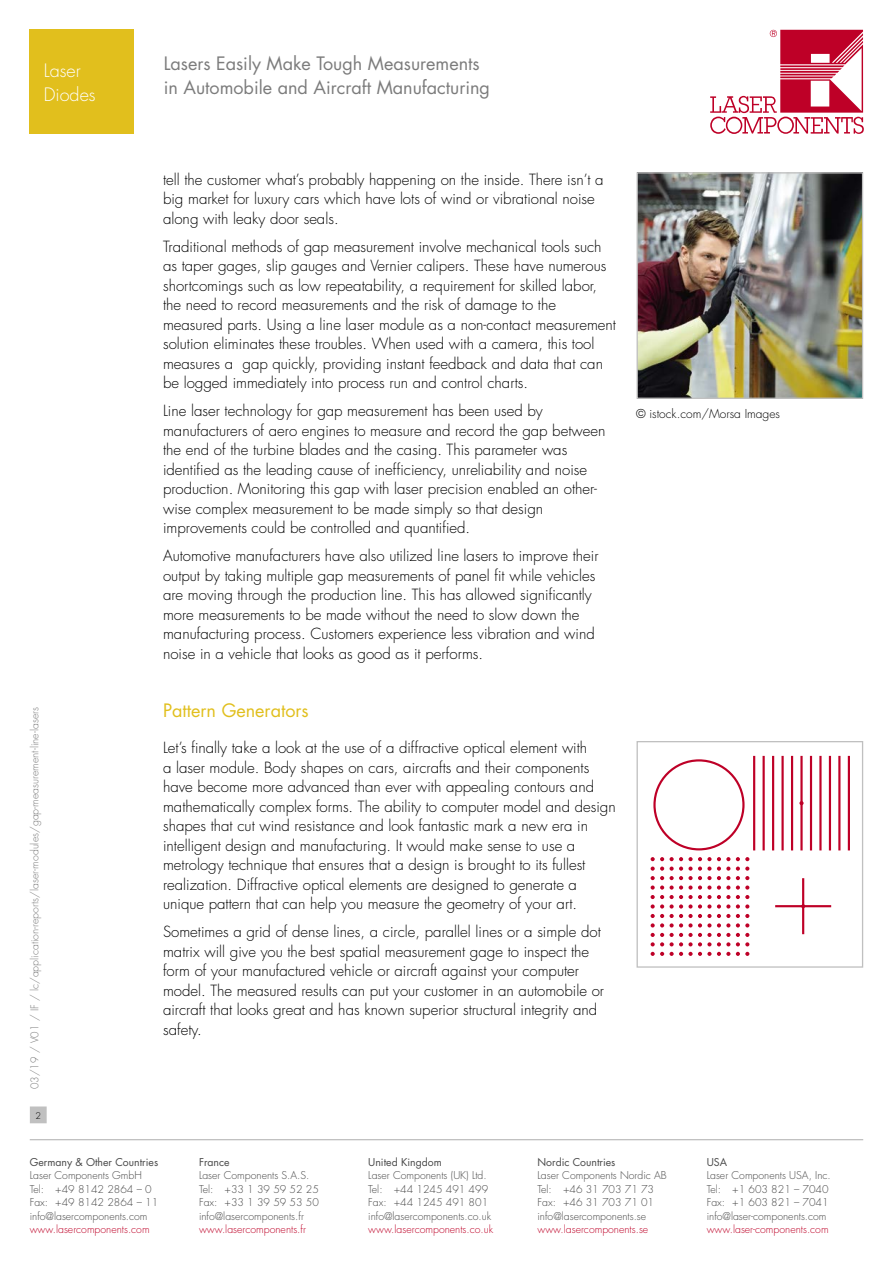
<style>
.page{position:relative;width:893px;height:1263px;background:#fff}
.page>*{position:absolute;margin:0;border:0;box-sizing:border-box;transform-origin:0 0}
.t1{font:18px/24px "Futura Std";color:#7c7c7c}
.t2{font:18px "Futura Std";color:#e1bf1d}
.t3{font:300 18px/24px "Futura Std";color:#fff}
.t4{font:300 15px/19.5px "Futura Std";color:#000}
.t5{font:300 12px "Futura Std";color:#000}
.t6{font:300 10.5px/13.5px "Futura Std";color:#484848}
.t7{font:300 10.5px "Futura Std";color:#be0027}
.t8{font:300 10.5px "Futura Std";color:#7c7c7c}
.t9{font:10.5px "Futura Std";color:#484848}
.t10{font:300 9px "Futura Std";color:#000}
</style>
<div class="page">
<svg style="left:710px;top:30px;width:153px;height:104px"></svg>
<hr style="left:30px;top:1139px;width:833px;height:1px;background:#c0c0c0">
<div style="left:31px;top:1107px;width:15px;height:16px;background:#c0c0c0"></div>
<div style="left:30px;top:1106px;width:17px;height:17px;border:1px solid #c0c0c0"></div>
<img style="left:638px;top:174px;width:223px;height:223px">
<div style="left:636px;top:172px;width:227px;height:227px;border:1px solid #c0c0c0"></div>
<div style="left:636px;top:741px;width:227px;height:227px;border:1px solid #c0c0c0"></div>
<div style="left:653px;top:759px;width:91px;height:91px;border:2px solid #be0027;border-radius:50%"></div>
<hr style="left:802px;top:878px;width:2px;height:56px;background:#be0027">
<hr style="left:775px;top:905px;width:56px;height:2px;background:#be0027">
<svg style="left:651px;top:952px;width:60px;height:4px"></svg>
<svg style="left:651px;top:933px;width:60px;height:13px"></svg>
<svg style="left:651px;top:914px;width:60px;height:13px"></svg>
<svg style="left:651px;top:857px;width:60px;height:51px"></svg>
<svg style="left:717px;top:952px;width:13px;height:4px"></svg>
<svg style="left:717px;top:933px;width:13px;height:13px"></svg>
<svg style="left:717px;top:914px;width:13px;height:13px"></svg>
<svg style="left:717px;top:857px;width:13px;height:51px"></svg>
<svg style="left:736px;top:952px;width:13px;height:4px"></svg>
<svg style="left:736px;top:933px;width:13px;height:13px"></svg>
<svg style="left:736px;top:914px;width:13px;height:13px"></svg>
<svg style="left:736px;top:857px;width:13px;height:51px"></svg>
<hr style="left:753px;top:756px;width:2px;height:94px;background:#be0027">
<hr style="left:762px;top:756px;width:3px;height:94px;background:#be0027">
<hr style="left:772px;top:756px;width:2px;height:94px;background:#be0027">
<hr style="left:781px;top:756px;width:3px;height:94px;background:#be0027">
<hr style="left:791px;top:756px;width:2px;height:94px;background:#be0027">
<hr style="left:800px;top:756px;width:3px;height:94px;background:#be0027">
<hr style="left:810px;top:756px;width:2px;height:94px;background:#be0027">
<hr style="left:819px;top:756px;width:3px;height:94px;background:#be0027">
<hr style="left:829px;top:756px;width:2px;height:94px;background:#be0027">
<hr style="left:838px;top:756px;width:2px;height:94px;background:#be0027">
<hr style="left:848px;top:756px;width:2px;height:94px;background:#be0027">
<div style="left:30px;top:30px;width:104px;height:104px;background:#e1bf1d"></div>
<p class="t3" style="left:44px;top:59px;width:53px">Laser<br>Diodes</p>
<p class="t8" style="left:28px;top:1089px;width:384px;rotate:-90deg">03/19 / V01 / IF / lc/application-reports/laser-modules/gap-measurement-line-lasers</p>
<p class="t10" style="left:35px;top:1110px;width:7px">2</p>
<p class="t1" style="left:164px;top:52px;width:328px">Lasers Easily Make Tough Measurements in Automobile and Aircraft Manufacturing</p>
<p class="t4" style="left:163px;top:170px;width:442px">tell the customer what’s probably happening on the inside. There isn’t a big market for luxury cars which have lots of wind or vibrational noise along with leaky door seals.</p>
<p class="t4" style="left:163px;top:237px;width:455px">Traditional methods of gap measurement involve mechanical tools such as taper gages, slip gauges and Vernier calipers. These have numerous shortcomings such as low repeatability, a requirement for skilled labor, the need to record measurements and the risk of damage to the measured parts. Using a line laser module as a non-contact measurement solution eliminates these troubles. When used with a camera, this tool measures a gap quickly, providing instant feedback and data that can be logged immediately into process run and control charts.</p>
<p class="t4" style="left:163px;top:401px;width:444px">Line laser technology for gap measurement has been used by manufacturers of aero engines to measure and record the gap between the end of the turbine blades and the casing. This parameter was identified as the leading cause of inefficiency, unreliability and noise production. Monitoring this gap with laser precision enabled an other&shy;wise complex measurement to be made simply so that design improvements could be controlled and quantified.</p>
<p class="t4" style="left:163px;top:546px;width:437px">Automotive manufacturers have also utilized line lasers to improve their output by taking multiple gap measurements of panel fit while vehicles are moving through the production line. This has allowed significantly more measurements to be made without the need to slow down the manufacturing process. Customers experience less vibration and wind noise in a vehicle that looks as good as it performs.</p>
<p class="t2" style="left:163px;top:699px;width:147px">Pattern Generators</p>
<p class="t4" style="left:163px;top:738px;width:454px">Let’s finally take a look at the use of a diffractive optical element with<br>a laser module. Body shapes on cars, aircrafts and their components have become more advanced than ever with appealing contours and mathematically complex forms. The ability to computer model and design shapes that cut wind resistance and look fantastic mark a new era in intelligent design and manufacturing. It would make sense to use a metrology technique that ensures that a design is brought to its fullest realization. Diffractive optical elements are designed to generate a unique pattern that can help you measure the geometry of your art.</p>
<p class="t4" style="left:163px;top:922px;width:442px">Sometimes a grid of dense lines, a circle, parallel lines or a simple dot matrix will give you the best spatial measurement gage to inspect the form of your manufactured vehicle or aircraft against your computer model. The measured results can put your customer in an automobile or aircraft that looks great and has known superior structural integrity and safety.</p>
<p class="t5" style="left:636px;top:406px;width:145px">© istock.com/Morsa Images</p>
<p class="t9" style="left:30px;top:1155px;width:130px">Germany &amp; Other Countries</p>
<p class="t6" style="left:30px;top:1169px;width:130px">Laser Components GmbH<br>Tel: +49 8142 2864 – 0<br>Fax: +49 8142 2864 – 11 info@lasercomponents.com</p>
<p class="t7" style="left:30px;top:1223px;width:121px">www.lasercomponents.com</p>
<p class="t9" style="left:199px;top:1155px;width:32px">France</p>
<p class="t6" style="left:199px;top:1169px;width:121px">Laser Components S.A.S.<br>Tel: +33 1 39 59 52 25<br>Fax: +33 1 39 59 53 50 info@lasercomponents.fr</p>
<p class="t7" style="left:199px;top:1223px;width:108px">www.lasercomponents.fr</p>
<p class="t9" style="left:368px;top:1155px;width:75px">United Kingdom</p>
<p class="t6" style="left:368px;top:1169px;width:124px">Laser Components (UK) Ltd.<br>Tel: +44 1245 491 499<br>Fax: +44 1245 491 801 info@lasercomponents.co.uk</p>
<p class="t7" style="left:368px;top:1223px;width:126px">www.lasercomponents.co.uk</p>
<p class="t9" style="left:537px;top:1155px;width:79px">Nordic Countries</p>
<p class="t6" style="left:537px;top:1169px;width:131px">Laser Components Nordic AB<br>Tel: +46 31 703 71 73<br>Fax: +46 31 703 71 01 info@lasercomponents.se</p>
<p class="t7" style="left:537px;top:1223px;width:112px">www.lasercomponents.se</p>
<p class="t9" style="left:707px;top:1155px;width:22px">USA</p>
<p class="t6" style="left:707px;top:1169px;width:126px">Laser Components USA, Inc.<br>Tel: +1 603 821 – 7040<br>Fax: +1 603 821 – 7041 info@laser-components.com</p>
<p class="t7" style="left:707px;top:1223px;width:123px">www.laser-components.com</p>
</div>
